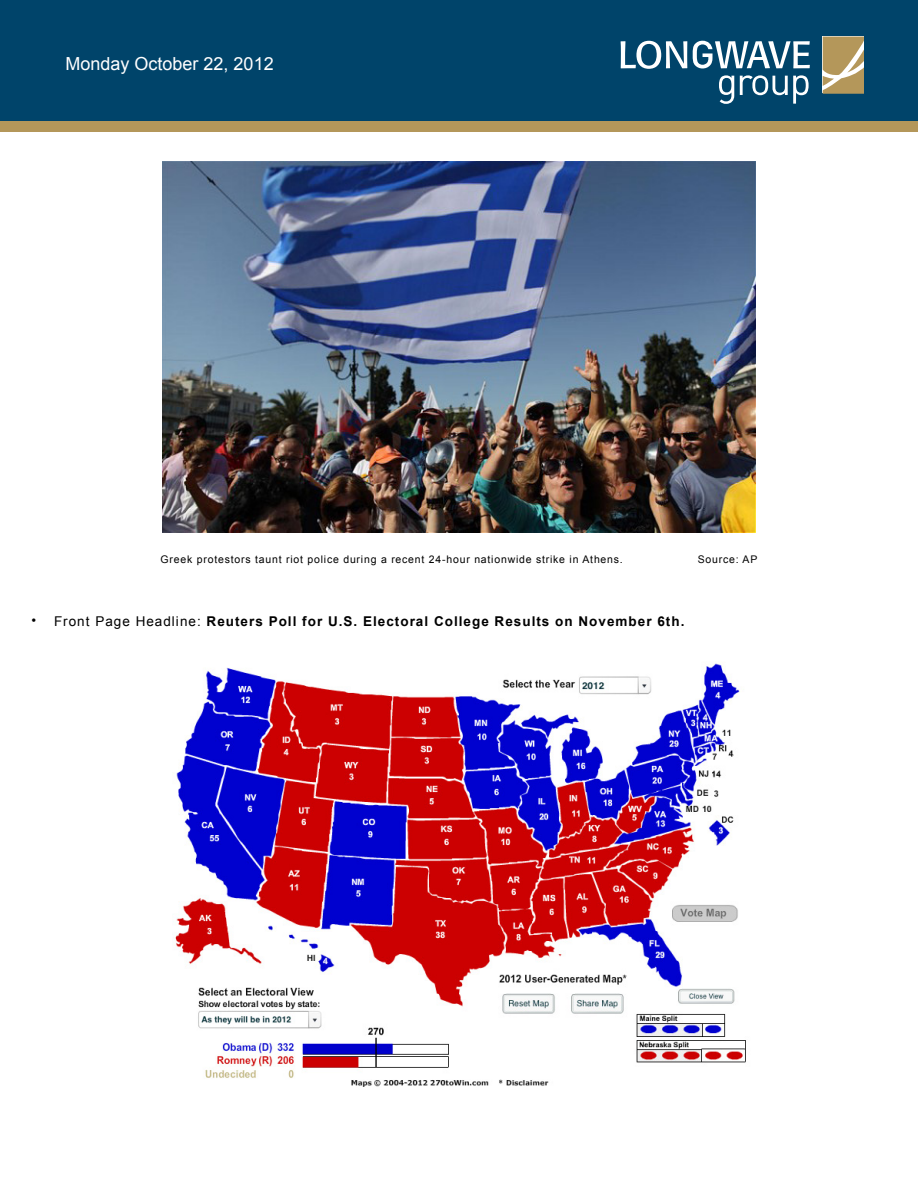
<style>
.page{position:relative;width:918px;height:1188px;background:#fff}
.page>*{position:absolute;margin:0;border:0;box-sizing:border-box;transform-origin:0 0}
.t1{font:18px "Arial";color:#fff}
.t2{font:700 13.5px "Arial";letter-spacing:.075em;color:#000}
.t3{font:13.5px "Arial";color:#000}
.t4{font:10.5px "Arial";letter-spacing:.075em;color:#000}
.s1{font-weight:400}
</style>
<div class="page">
<div style="left:0;top:0;width:918px;height:123px;background:#00446a"></div>
<div style="left:0;top:122px;width:918px;height:10px;background:#b4975a"></div>
<svg style="left:621px;top:41px;width:66px;height:28px"></svg>
<svg style="left:693px;top:41px;width:117px;height:27px"></svg>
<svg style="left:719px;top:75px;width:15px;height:29px"></svg>
<svg style="left:740px;top:75px;width:69px;height:29px"></svg>
<svg style="left:823px;top:37px;width:41px;height:57px;background:#c0a877"></svg>
<img style="left:162px;top:162px;width:594px;height:370px">
<img style="left:173px;top:663px;width:573px;height:424px">
<h1 class="t1" style="left:66px;top:52px;width:210px">Monday October 22, 2012</h1>
<p class="t4" style="left:161px;top:553px;width:464px">Greek protestors taunt riot police during a recent 24-hour nationwide strike in Athens.</p>
<p class="t4" style="left:698px;top:553px;width:61px">Source: AP</p>
<p class="t3" style="left:32px;top:612px;width:6px">•</p>
<p class="t2" style="left:54px;top:612px;width:632px"><span class="s1">Front Page Headline:</span> Reuters Poll for U.S. Electoral College Results on November 6th.</p>
</div>
